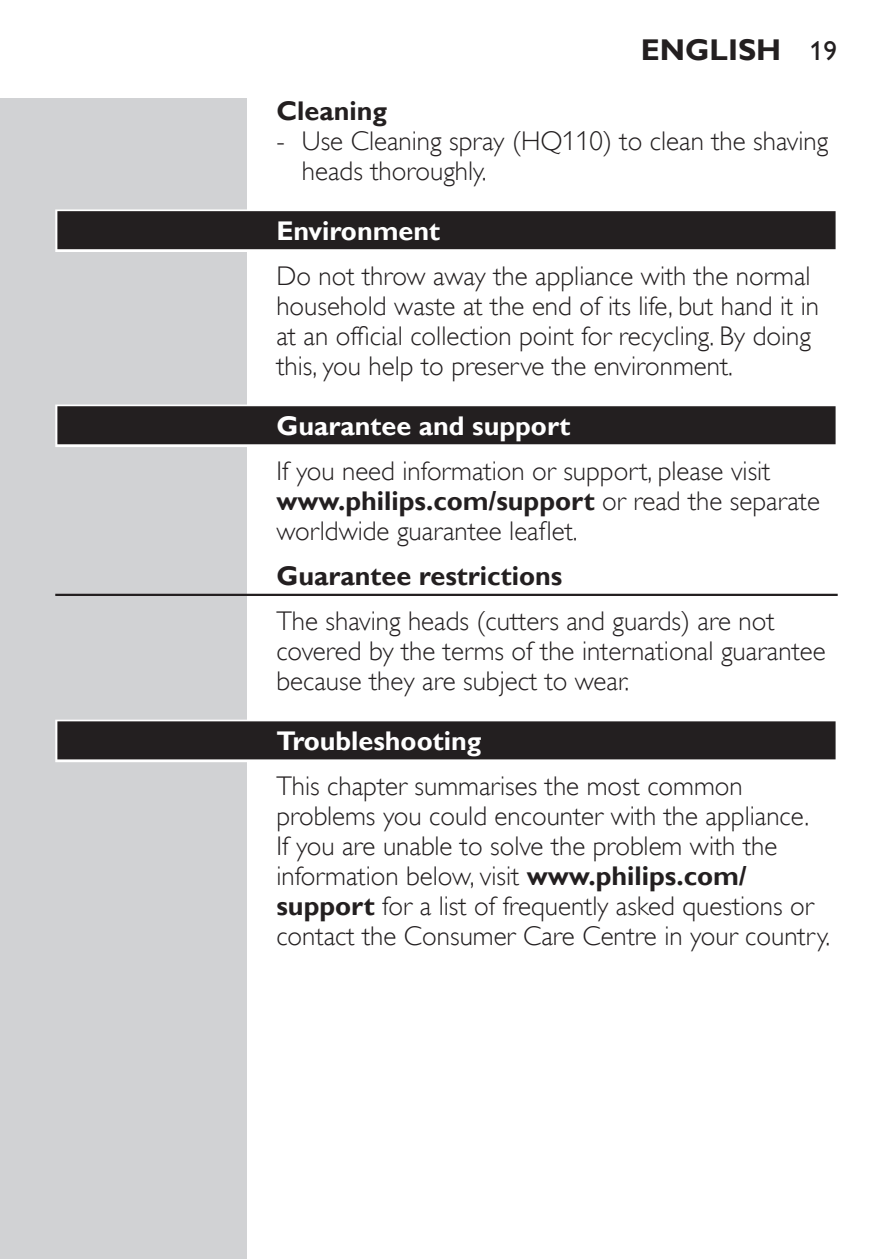
<style>
.page{position:relative;width:893px;height:1259px;background:#fff}
.page>*{position:absolute;margin:0;border:0;box-sizing:border-box;transform-origin:0 0}
.t1{font:700 30px "Gill Sans Alt One WGL";color:#231f20}
.t2{font:27px/30px "Gill Sans Alt One WGL Light";color:#231f20}
.t3{font:700 27px "Gill Sans Alt One WGL";color:#231f20}
.t4{font:700 27px "Gill Sans Alt One WGL";color:#fff}
.s1{font-weight:400;font-size:27px}
.s2{font-family:"Gill Sans Alt One WGL Light";font-weight:400}
.s3{font-family:"Gill Sans Alt One WGL";font-weight:700}
</style>
<div class="page">
<div style="left:0;top:98px;width:247px;height:1161px;background:#d1d2d4"></div>
<div style="left:55px;top:209px;width:783px;height:43px;background:linear-gradient(to right,#d2d1d1,#d2d1d1)"></div>
<div style="left:57px;top:211px;width:779px;height:38px;background:#231f20"></div>
<div style="left:55px;top:404px;width:783px;height:43px;background:linear-gradient(to right,#c1c0c0,#c1c0c0)"></div>
<div style="left:57px;top:406px;width:779px;height:38px;background:#231f20"></div>
<hr style="left:55px;top:594px;width:783px;height:2px;background:#231f20">
<div style="left:55px;top:719px;width:783px;height:43px;background:linear-gradient(to right,#a6a4a4,#a6a4a4)"></div>
<div style="left:57px;top:721px;width:779px;height:38px;background:#231f20"></div>
<p class="t1" style="left:641px;top:29px;width:197px">ENGLISH <span class="s1">19</span></p>
<p class="t3" style="left:276px;top:92px;width:112px">Cleaning</p>
<p class="t2" style="left:302px;top:126px;width:528px;text-indent:-26px">- Use Cleaning spray (HQ110) to clean the shaving heads thoroughly.</p>
<p class="t4" style="left:276px;top:212px;width:165px">Environment</p>
<p class="t2" style="left:276px;top:261px;width:544px">Do not throw away the appliance with the normal household waste at the end of its life, but hand it in at an official collection point for recycling. By doing this, you help to preserve the environment.</p>
<p class="t4" style="left:276px;top:407px;width:296px">Guarantee and support</p>
<p class="t2" style="left:276px;top:456px;width:496px">If you need information or support, please visit</p>
<p class="t3" style="left:276px;top:482px;width:545px">www.philips.com/support <span class="s2">or read the separate</span></p>
<p class="t2" style="left:276px;top:516px;width:303px">worldwide guarantee leaflet.</p>
<p class="t3" style="left:276px;top:557px;width:287px">Guarantee restrictions</p>
<p class="t2" style="left:276px;top:606px;width:551px">The shaving heads (cutters and guards) are not covered by the terms of the international guarantee because they are subject to wear.</p>
<p class="t4" style="left:276px;top:722px;width:206px">Troubleshooting</p>
<p class="t2" style="left:276px;top:771px;width:555px">This chapter summarises the most common problems you could encounter with the appliance.<br>If you are unable to solve the problem with the information below, visit <span class="s3">www.philips.com/ support</span> for a list of frequently asked questions or contact the Consumer Care Centre in your country.</p>
</div>
